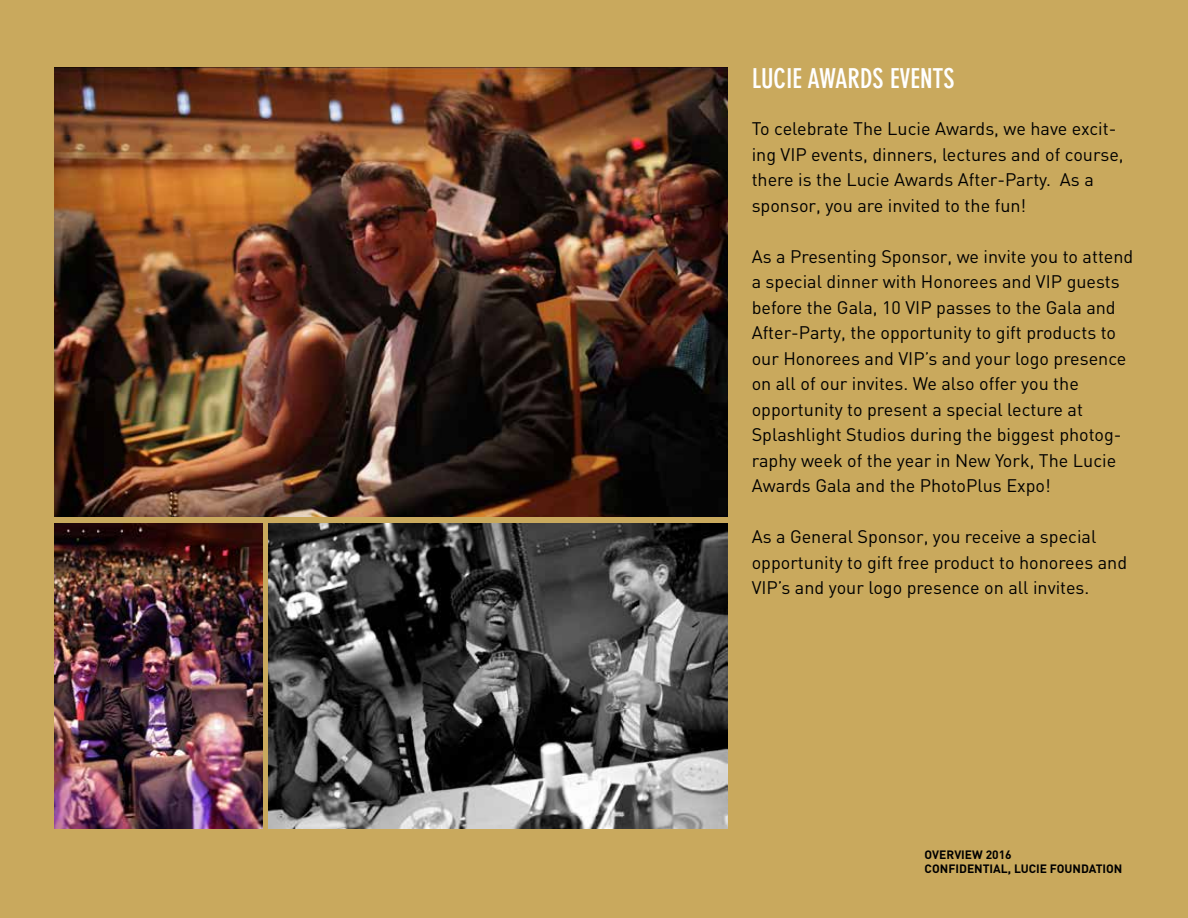
<style>
.page{position:relative;width:1188px;height:918px;background:#c9a95d}
.page>*{position:absolute;margin:0;border:0;box-sizing:border-box;transform-origin:0 0}
.t1{font:700 condensed 27px "DIN Neuzeit Grotesk";color:#fff}
.t2{font:18px/25.5px "DIN";color:#000}
.t3{font:700 12px/14.4px "DIN";color:#000}
</style>
<div class="page">
<img style="left:54px;top:68px;width:674px;height:448px">
<img style="left:269px;top:523px;width:459px;height:305px">
<img style="left:54px;top:523px;width:208px;height:305px">
<h1 class="t1" style="left:752px;top:63px;width:204px">LUCIE AWARDS EVENTS</h1>
<p class="t2" style="left:752px;top:116px;width:373px">To celebrate The Lucie Awards, we have excit&shy;ing VIP events, dinners, lectures and of course, there is the Lucie Awards After-Party. As a sponsor, you are invited to the fun!</p>
<p class="t2" style="left:752px;top:243px;width:383px">As a Presenting Sponsor, we invite you to attend a special dinner with Honorees and VIP guests before the Gala, 10 VIP passes to the Gala and After-Party, the opportunity to gift products to our Honorees and VIP’s and your logo presence on all of our invites. We also offer you the opportunity to present a special lecture at Splashlight Studios during the biggest photog&shy;raphy week of the year in New York, The Lucie Awards Gala and the PhotoPlus Expo!</p>
<p class="t2" style="left:752px;top:524px;width:377px">As a General Sponsor, you receive a special opportunity to gift free product to honorees and<br>VIP’s and your logo presence on all invites.</p>
<p class="t3" style="left:925px;top:847px;width:199px">OVERVIEW 2016<br>CONFIDENTIAL, LUCIE FOUNDATION</p>
</div>
